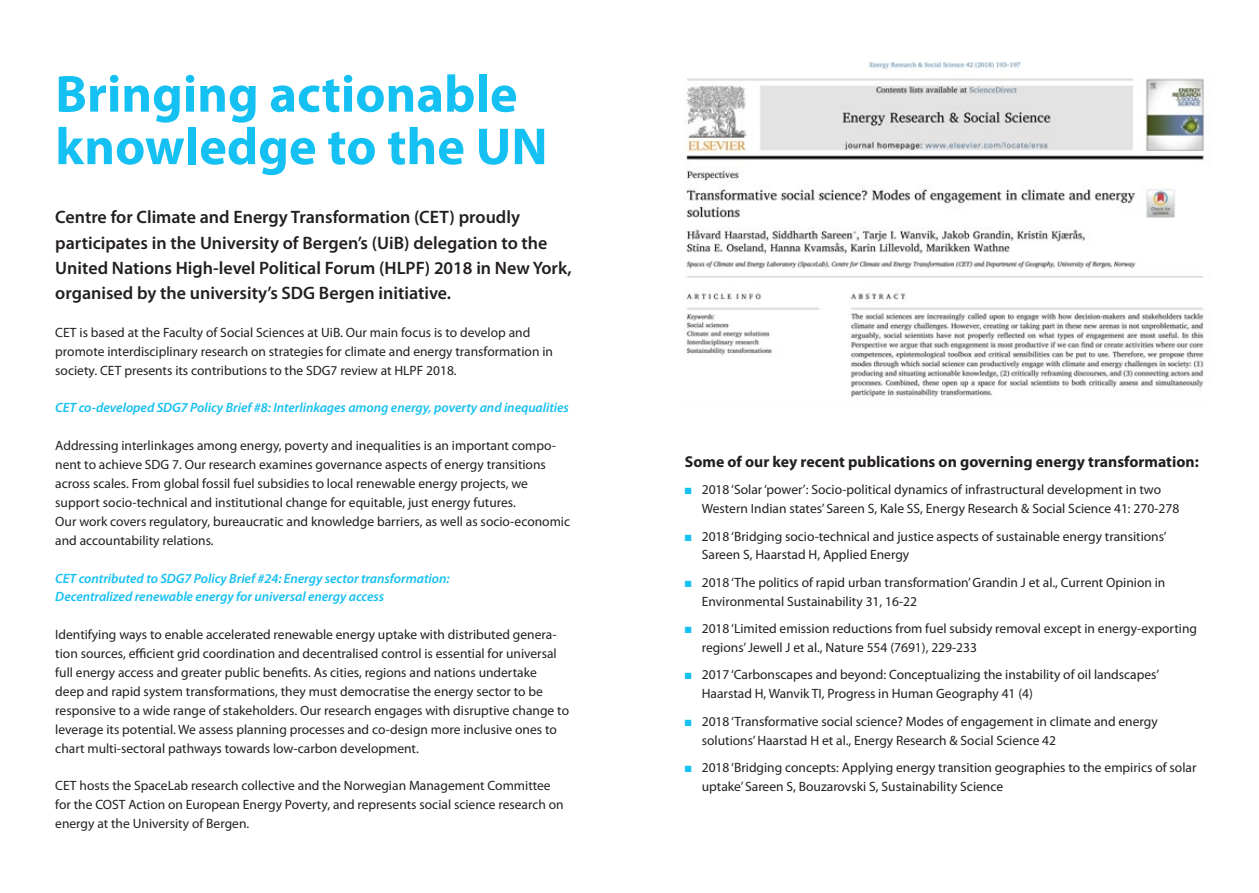
<style>
.page{position:relative;width:1259px;height:893px;background:#fff}
.page>*{position:absolute;margin:0;border:0;box-sizing:border-box;transform-origin:0 0}
.t1{font:700 52.5px/52.5px "Myriad Pro";color:#15c0f2}
.t2{font:600 18px/25.2px "Myriad Pro";color:#231f20}
.t3{font:700 15.75px "Myriad Pro";color:#231f20}
.t4{font:13.5px/18.9px "Myriad Pro";color:#231f20}
.t5{font:italic 600 13.5px/18.9px "Myriad Pro";letter-spacing:-.005em;color:#15c0f2}
.s1{color:#15c0f2}
</style>
<div class="page">
<img style="left:685px;top:62px;width:519px;height:336px">
<h1 class="t1" style="left:55px;top:66px;width:494px">Bringing actionable knowledge to the UN</h1>
<p class="t2" style="left:55px;top:204px;width:518px">Centre for Climate and Energy Transformation (CET) proudly participates in the University of Bergen’s (UiB) delegation to the United Nations High-level Political Forum (HLPF) 2018 in New York, organised by the university’s SDG Bergen initiative.</p>
<p class="t4" style="left:55px;top:323px;width:499px">CET is based at the Faculty of Social Sciences at UiB. Our main focus is to develop and promote interdisciplinary research on strategies for climate and energy transformation in society. CET presents its contributions to the SDG7 review at HLPF 2018.</p>
<p class="t5" style="left:55px;top:398px;width:515px">CET co-developed SDG7 Policy Brief #8: Interlinkages among energy, poverty and inequalities</p>
<p class="t4" style="left:55px;top:436px;width:516px">Addressing interlinkages among energy, poverty and inequalities is an important compo&shy;nent to achieve SDG 7. Our research examines governance aspects of energy transitions across scales. From global fossil fuel subsidies to local renewable energy projects, we support socio-technical and institutional change for equitable, just energy futures.<br>Our work covers regulatory, bureaucratic and knowledge barriers, as well as socio-economic and accountability relations.</p>
<p class="t5" style="left:55px;top:568px;width:396px">CET contributed to SDG7 Policy Brief #24: Energy sector transformation:<br>Decentralized renewable energy for universal energy access</p>
<p class="t4" style="left:55px;top:625px;width:515px">Identifying ways to enable accelerated renewable energy uptake with distributed genera&shy;tion sources, efficient grid coordination and decentralised control is essential for universal full energy access and greater public benefits. As cities, regions and nations undertake<br>deep and rapid system transformations, they must democratise the energy sector to be responsive to a wide range of stakeholders. Our research engages with disruptive change to leverage its potential. We assess planning processes and co-design more inclusive ones to chart multi-sectoral pathways towards low-carbon development.</p>
<p class="t4" style="left:55px;top:776px;width:510px">CET hosts the SpaceLab research collective and the Norwegian Management Committee for the COST Action on European Energy Poverty, and represents social science research on energy at the University of Bergen.</p>
<p class="t3" style="left:685px;top:451px;width:515px">Some of our key recent publications on governing energy transformation:</p>
<p class="t4" style="left:702px;top:480px;width:479px;text-indent:-17px"><span class="s1">■</span> 2018 ‘Solar ‘power’: Socio-political dynamics of infrastructural development in two<br>Western Indian states’ Sareen S, Kale SS, Energy Research &amp; Social Science 41: 270-278</p>
<p class="t4" style="left:702px;top:526px;width:466px;text-indent:-17px"><span class="s1">■</span> 2018 ‘Bridging socio-technical and justice aspects of sustainable energy transitions’<br>Sareen S, Haarstad H, Applied Energy</p>
<p class="t4" style="left:702px;top:573px;width:465px;text-indent:-17px"><span class="s1">■</span> 2018 ‘The politics of rapid urban transformation’ Grandin J et al., Current Opinion in<br>Environmental Sustainability 31, 16-22</p>
<p class="t4" style="left:702px;top:619px;width:497px;text-indent:-17px"><span class="s1">■</span> 2018 ‘Limited emission reductions from fuel subsidy removal except in energy-exporting regions’ Jewell J et al., Nature 554 (7691), 229-233</p>
<p class="t4" style="left:702px;top:665px;width:459px;text-indent:-17px"><span class="s1">■</span> 2017 ‘Carbonscapes and beyond: Conceptualizing the instability of oil landscapes’<br>Haarstad H, Wanvik TI, Progress in Human Geography 41 (4)</p>
<p class="t4" style="left:702px;top:712px;width:457px;text-indent:-17px"><span class="s1">■</span> 2018 ‘Transformative social science? Modes of engagement in climate and energy solutions’ Haarstad H et al., Energy Research &amp; Social Science 42</p>
<p class="t4" style="left:702px;top:758px;width:496px;text-indent:-17px"><span class="s1">■</span> 2018 ‘Bridging concepts: Applying energy transition geographies to the empirics of solar uptake’ Sareen S, Bouzarovski S, Sustainability Science</p>
</div>
